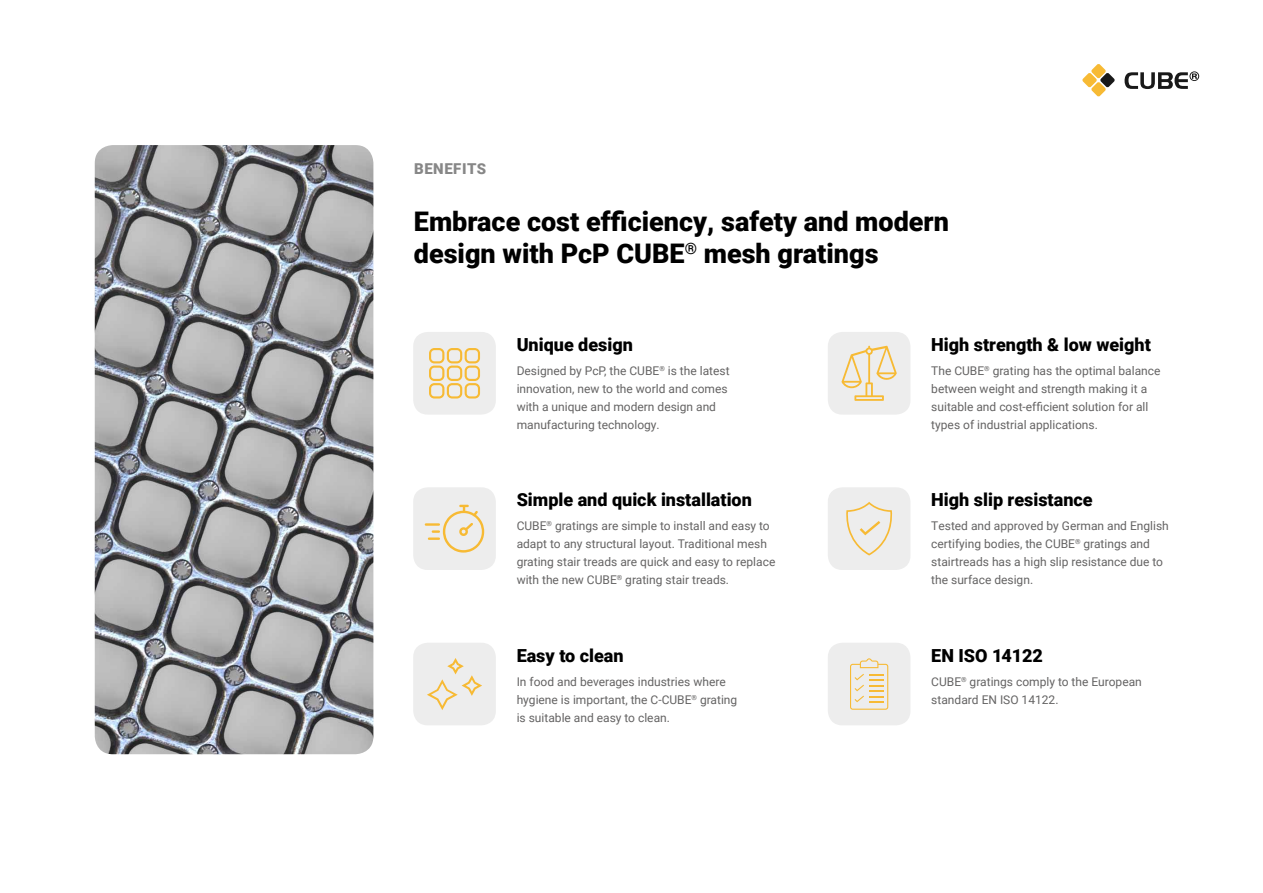
<style>
.page{position:relative;width:1263px;height:893px;background:#fff}
.page>*{position:absolute;margin:0;border:0;box-sizing:border-box;transform-origin:0 0}
.t1{font:900 27px/32.4px "Roboto";color:#000}
.t2{font:900 18px "Roboto";color:#000}
.t3{font:900 15px "Roboto";letter-spacing:.035em;color:#878787}
.t4{font:12px/18px "Roboto";color:#646363}
</style>
<div class="page">
<div style="left:413px;top:332px;width:83px;height:83px;background:#ededed;border-radius:15px"></div>
<svg style="left:429px;top:348px;width:51px;height:50px"></svg>
<div style="left:828px;top:332px;width:82px;height:83px;background:#ededed;border-radius:15px"></div>
<svg style="left:841px;top:346px;width:56px;height:55px"></svg>
<div style="left:413px;top:487px;width:83px;height:83px;background:#ededed;border-radius:15px"></div>
<hr style="left:425px;top:523px;width:15px;height:3px;background:#f7ba34">
<svg style="left:428px;top:505px;width:56px;height:48px"></svg>
<div style="left:828px;top:487px;width:82px;height:83px;background:#ededed;border-radius:15px"></div>
<svg style="left:846px;top:502px;width:46px;height:53px"></svg>
<div style="left:413px;top:643px;width:83px;height:82px;background:#ededed;border-radius:15px"></div>
<svg style="left:427px;top:658px;width:55px;height:52px"></svg>
<div style="left:828px;top:643px;width:82px;height:82px;background:#ededed;border-radius:15px"></div>
<svg style="left:850px;top:658px;width:38px;height:52px"></svg>
<svg style="left:1124px;top:71px;width:75px;height:18px"></svg>
<svg style="left:1082px;top:64px;width:33px;height:33px"></svg>
<img style="left:95px;top:145px;width:278px;height:609px">
<p class="t3" style="left:414px;top:158px;width:74px">BENEFITS</p>
<h1 class="t1" style="left:414px;top:204px;width:537px">Embrace cost efficiency, safety and modern design with PcP CUBE<sup>®</sup> mesh gratings</h1>
<h2 class="t2" style="left:517px;top:332px;width:118px">Unique design</h2>
<p class="t4" style="left:517px;top:361px;width:214px">Designed by PcP, the CUBE<sup>®</sup> is the latest innovation, new to the world and comes with a unique and modern design and manufacturing technology.</p>
<h2 class="t2" style="left:517px;top:487px;width:237px">Simple and quick installation</h2>
<p class="t4" style="left:517px;top:516px;width:260px">CUBE<sup>®</sup> gratings are simple to install and easy to adapt to any structural layout. Traditional mesh grating stair treads are quick and easy to replace with the new CUBE<sup>®</sup> grating stair treads.</p>
<h2 class="t2" style="left:517px;top:643px;width:108px">Easy to clean</h2>
<p class="t4" style="left:517px;top:672px;width:222px">In food and beverages industries where hygiene is important, the C-CUBE<sup>®</sup> grating is suitable and easy to clean.</p>
<h2 class="t2" style="left:931px;top:332px;width:221px">High strength &amp; low weight</h2>
<p class="t4" style="left:931px;top:361px;width:231px">The CUBE<sup>®</sup> grating has the optimal balance between weight and strength making it a suitable and cost-efficient solution for all types of industrial applications.</p>
<h2 class="t2" style="left:931px;top:487px;width:163px">High slip resistance</h2>
<p class="t4" style="left:931px;top:516px;width:239px">Tested and approved by German and English certifying bodies, the CUBE<sup>®</sup> gratings and stairtreads has a high slip resistance due to the surface design.</p>
<h2 class="t2" style="left:931px;top:643px;width:113px">EN ISO 14122</h2>
<p class="t4" style="left:931px;top:672px;width:212px">CUBE<sup>®</sup> gratings comply to the European standard EN ISO 14122.</p>
</div>
